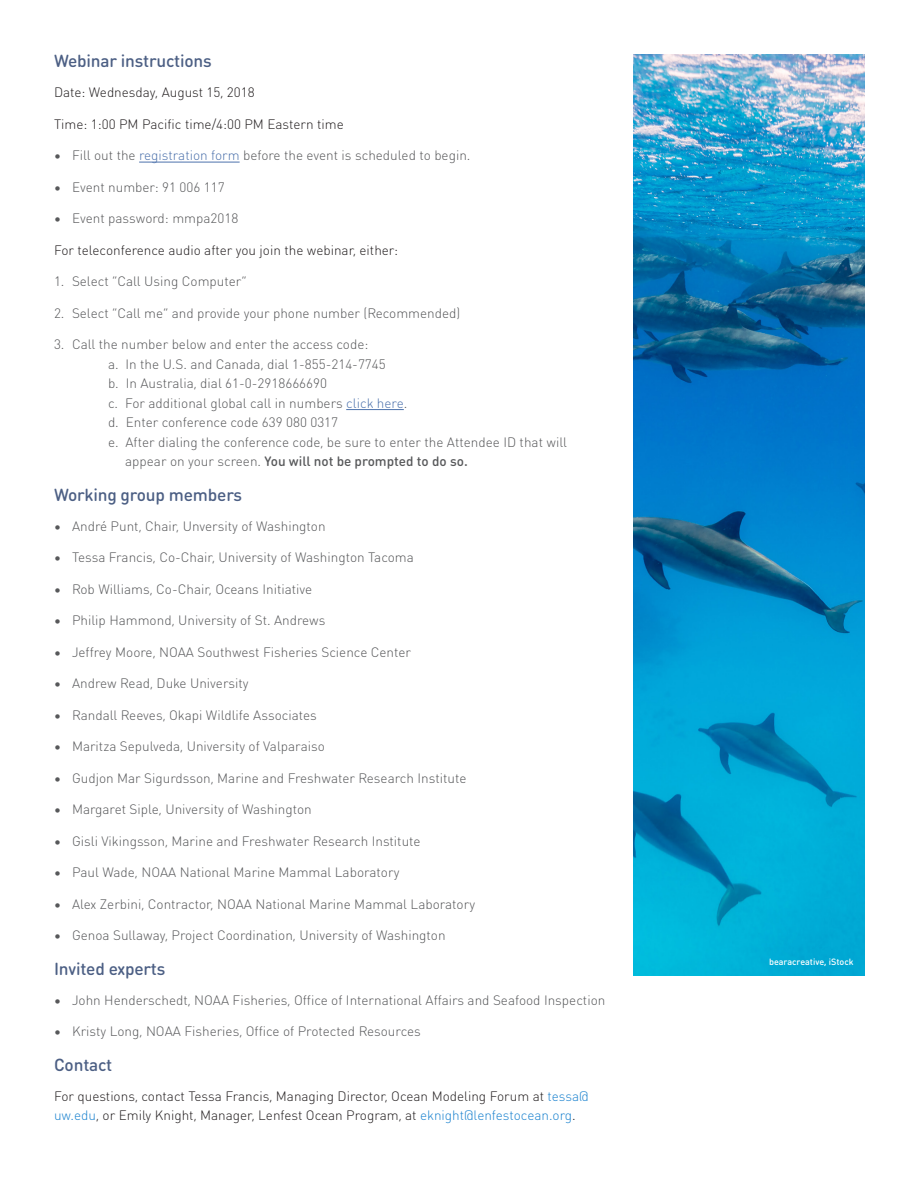
<style>
.page{position:relative;width:918px;height:1188px;background:#fff}
.page>*{position:absolute;margin:0;border:0;box-sizing:border-box;transform-origin:0 0}
.Header_2{font:500 17.25px "DIN Round OT";letter-spacing:-.01em;color:#4c5f84}
.t1{font:300 13.5px "DIN Round OT";color:#57585a}
.Body{font:300 13.5px/19.5px "DIN Round OT";color:#231f20}
.t2{font:500 13.5px "DIN Round OT";color:#57585a}
.Photo_Credit{font:500 9px "DIN Round OT";color:#fff}
.s1{color:#4d72ac}
.s2{font-weight:300}
.s3{color:#1c83cf}
</style>
<div class="page">
<hr style="left:139px;top:162px;width:101px;height:1px;background:#4d72ac">
<hr style="left:346px;top:409px;width:58px;height:1px;background:#4d72ac">
<img style="left:634px;top:54px;width:230px;height:921px">
<p class="Header_2" style="left:54px;top:50px;width:159px">Webinar instructions</p>
<p class="Body" style="left:54px;top:82px;width:202px">Date: Wednesday, August 15, 2018</p>
<p class="Body" style="left:54px;top:114px;width:291px">Time: 1:00 PM Pacific time/4:00 PM Eastern time</p>
<p class="t1" style="left:54px;top:147px;width:418px">• Fill out the <span class="s1">registration form</span> before the event is scheduled to begin.</p>
<p class="t1" style="left:54px;top:179px;width:172px">• Event number: 91 006 117</p>
<p class="t1" style="left:54px;top:210px;width:186px">• Event password: mmpa2018</p>
<p class="Body" style="left:54px;top:240px;width:346px">For teleconference audio after you join the webinar, either:</p>
<p class="t1" style="left:54px;top:273px;width:194px">1. Select “Call Using Computer”</p>
<p class="t1" style="left:54px;top:305px;width:408px">2. Select “Call me” and provide your phone number (Recommended)</p>
<p class="t1" style="left:54px;top:336px;width:316px">3. Call the number below and enter the access code:</p>
<p class="t1" style="left:108px;top:356px;width:279px">a. In the U.S. and Canada, dial 1-855-214-7745</p>
<p class="t1" style="left:108px;top:375px;width:221px">b. In Australia, dial 61-0-2918666690</p>
<p class="t1" style="left:108px;top:395px;width:301px">c. For additional global call in numbers <span class="s1">click here</span>.</p>
<p class="t1" style="left:108px;top:414px;width:232px">d. Enter conference code 639 080 0317</p>
<p class="t1" style="left:108px;top:434px;width:461px">e. After dialing the conference code, be sure to enter the Attendee ID that will</p>
<p class="t2" style="left:125px;top:453px;width:344px"><span class="s2">appear on your screen.</span> You will not be prompted to do so.</p>
<p class="Header_2" style="left:54px;top:483px;width:190px">Working group members</p>
<p class="t1" style="left:54px;top:518px;width:273px">• André Punt, Chair, Unversity of Washington</p>
<p class="t1" style="left:54px;top:549px;width:361px">• Tessa Francis, Co-Chair, University of Washington Tacoma</p>
<p class="t1" style="left:54px;top:581px;width:260px">• Rob Williams, Co-Chair, Oceans Initiative</p>
<p class="t1" style="left:54px;top:612px;width:273px">• Philip Hammond, University of St. Andrews</p>
<p class="t1" style="left:54px;top:644px;width:359px">• Jeffrey Moore, NOAA Southwest Fisheries Science Center</p>
<p class="t1" style="left:54px;top:675px;width:196px">• Andrew Read, Duke University</p>
<p class="t1" style="left:54px;top:707px;width:264px">• Randall Reeves, Okapi Wildlife Associates</p>
<p class="t1" style="left:54px;top:738px;width:272px">• Maritza Sepulveda, University of Valparaiso</p>
<p class="t1" style="left:54px;top:770px;width:414px">• Gudjon Mar Sigurdsson, Marine and Freshwater Research Institute</p>
<p class="t1" style="left:54px;top:801px;width:259px">• Margaret Siple, University of Washington</p>
<p class="t1" style="left:54px;top:833px;width:368px">• Gisli Vikingsson, Marine and Freshwater Research Institute</p>
<p class="t1" style="left:54px;top:864px;width:347px">• Paul Wade, NOAA National Marine Mammal Laboratory</p>
<p class="t1" style="left:54px;top:896px;width:423px">• Alex Zerbini, Contractor, NOAA National Marine Mammal Laboratory</p>
<p class="t1" style="left:54px;top:927px;width:393px">• Genoa Sullaway, Project Coordination, University of Washington</p>
<p class="Header_2" style="left:54px;top:957px;width:113px">Invited experts</p>
<p class="t1" style="left:54px;top:992px;width:553px">• John Henderschedt, NOAA Fisheries, Office of International Affairs and Seafood Inspection</p>
<p class="t1" style="left:54px;top:1023px;width:368px">• Kristy Long, NOAA Fisheries, Office of Protected Resources</p>
<p class="Header_2" style="left:54px;top:1053px;width:60px">Contact</p>
<p class="Body" style="left:54px;top:1086px;width:536px">For questions, contact Tessa Francis, Managing Director, Ocean Modeling Forum at <span class="s3">tessa@ uw.edu</span>, or Emily Knight, Manager, Lenfest Ocean Program, at <span class="s3">eknight@lenfestocean.org</span>.</p>
<p class="Photo_Credit" style="left:769px;top:956px;width:86px">bearacreative, iStock</p>
</div>
